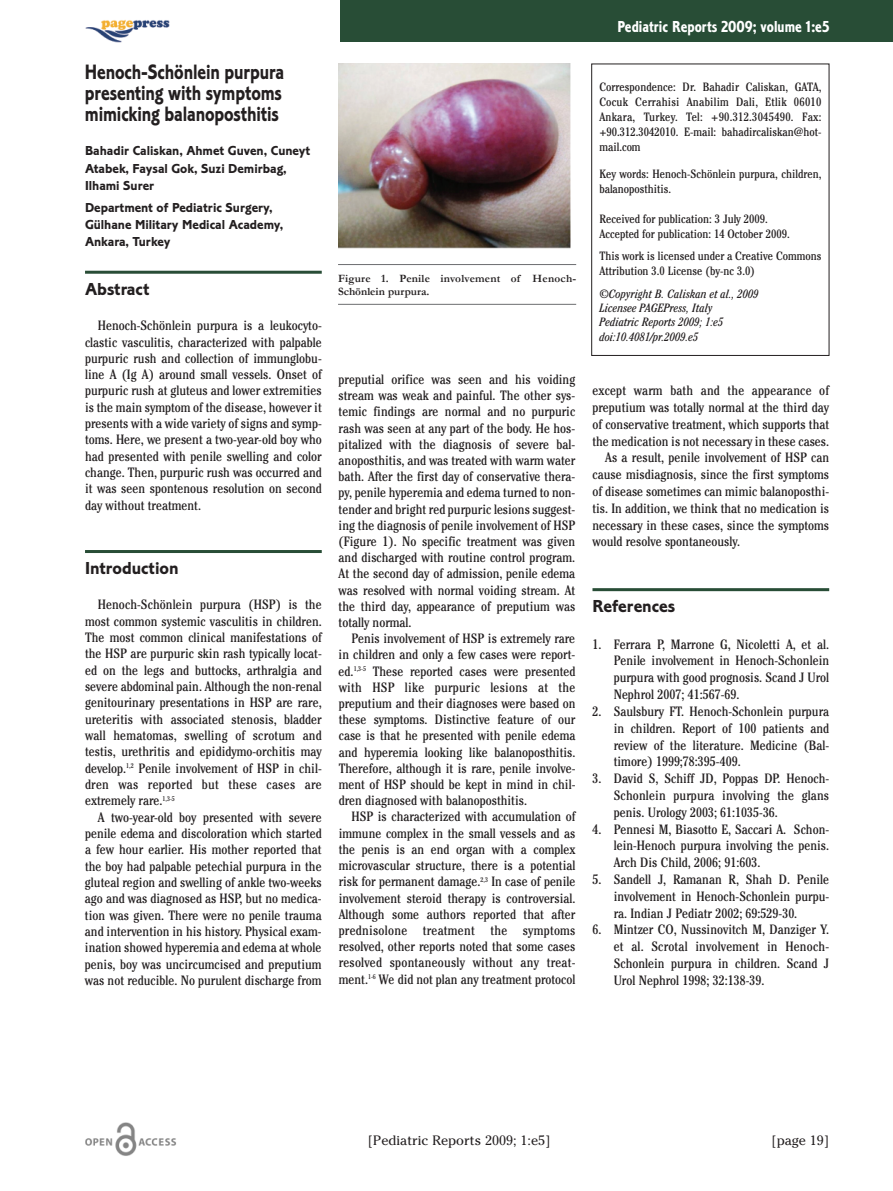
<style>
.page{position:relative;width:893px;height:1191px;background:#fff}
.page>*{position:absolute;margin:0;border:0;box-sizing:border-box;transform-origin:0 0}
.t1{font:21.6px/21.1px "Corinthian Bold Plain";letter-spacing:-.005em;color:#231f20;text-align:justify;scale:.83 1}
.t2{font:18px "Corinthian Bold Plain";color:#231f20}
.t3{font:16.5px "Corinthian Bold Condensed Plain";color:#fff}
.t4{font:condensed 13.5px/16.2px "Cheltenham";color:#231f20;text-align:justify}
.t5{font:13.5px/17.4px "Corinthian Bold Plain";color:#231f20}
.t6{font:13.5px "Cheltenham";color:#231f20}
.t7{font:condensed 12px/15px "Cheltenham";color:#231f20}
.t8{font:italic condensed 12px/14.4px "Cheltenham";color:#231f20}
.t9{font:700 11.25px/13.5px "Garamond";letter-spacing:.02em;color:#231f20}
</style>
<div class="page">
<hr style="left:85px;top:271px;width:237px;height:3px;background:#284d36">
<hr style="left:85px;top:550px;width:237px;height:3px;background:#284d36">
<hr style="left:592px;top:588px;width:237px;height:3px;background:#284d36">
<div style="left:340px;top:0;width:553px;height:42px;background:#284d36"></div>
<img style="left:85px;top:1123px;width:91px;height:33px">
<img style="left:85px;top:20px;width:84px;height:23px">
<img style="left:338px;top:64px;width:233px;height:184px">
<hr style="left:338px;top:264px;width:238px;height:1px;background:#6c6d70">
<hr style="left:338px;top:304px;width:238px;height:1px;background:#6c6d70">
<h1 class="t1" style="left:85px;top:63px;width:241px">Henoch-Schönlein purpura presenting with symptoms mimicking balanoposthitis</h1>
<p class="t5" style="left:85px;top:143px;width:227px">Bahadir Caliskan, Ahmet Guven, Cuneyt<br>Atabek, Faysal Gok, Suzi Demirbag,<br>Ilhami Surer</p>
<p class="t5" style="left:85px;top:200px;width:200px">Department of Pediatric Surgery,<br>Gülhane Military Medical Academy,<br>Ankara, Turkey</p>
<h2 class="t2" style="left:85px;top:283px;width:66px">Abstract</h2>
<p class="t4" style="left:85px;top:319px;width:238px;text-indent:13px">Henoch-Schönlein purpura is a leukocyto&shy;clastic vasculitis, characterized with palpable purpuric rush and collection of immunglobu&shy;line A (Ig A) around small vessels. Onset of purpuric rush at gluteus and lower extremities is the main symptom of the disease, however it presents with a wide variety of signs and symp&shy;toms. Here, we present a two-year-old boy who had presented with penile swelling and color change. Then, purpuric rush was occurred and it was seen spontenous resolution on second day without treatment.</p>
<h2 class="t2" style="left:85px;top:562px;width:95px">Introduction</h2>
<p class="t4" style="left:85px;top:598px;width:238px;text-indent:13px">Henoch-Schönlein purpura (HSP) is the most common systemic vasculitis in children.<br>The most common clinical manifestations of the HSP are purpuric skin rash typically locat&shy;ed on the legs and buttocks, arthralgia and severe abdominal pain. Although the non-renal genitourinary presentations in HSP are rare, ureteritis with associated stenosis, bladder wall hematomas, swelling of scrotum and testis, urethritis and epididymo-orchitis may develop.<sup>1,2</sup> Penile involvement of HSP in chil&shy;dren was reported but these cases are extremely rare.<sup>1,3-5</sup></p>
<p class="t4" style="left:85px;top:810px;width:238px;text-indent:13px">A two-year-old boy presented with severe penile edema and discoloration which started a few hour earlier. His mother reported that the boy had palpable petechial purpura in the gluteal region and swelling of ankle two-weeks ago and was diagnosed as HSP, but no medica&shy;tion was given. There were no penile trauma and intervention in his history. Physical exam&shy;ination showed hyperemia and edema at whole penis, boy was uncircumcised and preputium was not reducible. No purulent discharge from</p>
<p class="t9" style="left:338px;top:272px;width:240px">Figure 1. Penile involvement of Henoch-<br>Schönlein purpura.</p>
<p class="t4" style="left:339px;top:372px;width:238px">preputial orifice was seen and his voiding stream was weak and painful. The other sys&shy;temic findings are normal and no purpuric rash was seen at any part of the body. He hos&shy;pitalized with the diagnosis of severe bal&shy;anoposthitis, and was treated with warm water bath. After the first day of conservative thera&shy;py, penile hyperemia and edema turned to non&shy;tender and bright red purpuric lesions suggest&shy;ing the diagnosis of penile involvement of HSP (Figure 1). No specific treatment was given and discharged with routine control program.<br>At the second day of admission, penile edema was resolved with normal voiding stream. At the third day, appearance of preputium was totally normal.</p>
<p class="t4" style="left:339px;top:631px;width:238px;text-indent:13px">Penis involvement of HSP is extremely rare in children and only a few cases were report&shy;ed.<sup>1,3-5</sup> These reported cases were presented with HSP like purpuric lesions at the preputium and their diagnoses were based on these symptoms. Distinctive feature of our case is that he presented with penile edema and hyperemia looking like balanoposthitis.<br>Therefore, although it is rare, penile involve&shy;ment of HSP should be kept in mind in chil&shy;dren diagnosed with balanoposthitis.</p>
<p class="t4" style="left:339px;top:810px;width:238px;text-indent:13px">HSP is characterized with accumulation of immune complex in the small vessels and as the penis is an end organ with a complex microvascular structure, there is a potential risk for permanent damage.<sup>2,3</sup> In case of penile involvement steroid therapy is controversial.<br>Although some authors reported that after prednisolone treatment the symptoms resolved, other reports noted that some cases resolved spontaneously without any treat&shy;ment.<sup>1-6</sup> We did not plan any treatment protocol</p>
<p class="t3" style="left:617px;top:21px;width:214px">Pediatric Reports 2009; volume 1:e5</p>
<p class="t7" style="left:599px;top:80px;width:224px;text-align:justify">Correspondence: Dr. Bahadir Caliskan, GATA, Cocuk Cerrahisi Anabilim Dali, Etlik 06010<br>Ankara, Turkey. Tel: +90.312.3045490. Fax: +90.312.3042010. E-mail: bahadircaliskan@hot&shy;mail.com</p>
<p class="t7" style="left:599px;top:167px;width:224px">Key words: Henoch-Schönlein purpura, children, balanoposthitis.</p>
<p class="t7" style="left:599px;top:212px;width:192px">Received for publication: 3 July 2009.<br>Accepted for publication: 14 October 2009.</p>
<p class="t7" style="left:599px;top:250px;width:224px;line-height:14.4px">This work is licensed under a Creative Commons<br>Attribution 3.0 License (by-nc 3.0)</p>
<p class="t8" style="left:599px;top:287px;width:161px">©Copyright B. Caliskan et al., 2009<br>Licensee PAGEPress, Italy<br>Pediatric Reports 2009; 1:e5 doi:10.4081/pr.2009.e5</p>
<p class="t4" style="left:592px;top:383px;width:238px">except warm bath and the appearance of</p>
<p class="t4" style="left:592px;top:400px;width:238px">preputium was totally normal at the third day</p>
<p class="t4" style="left:592px;top:417px;width:238px">of conservative treatment, which supports that</p>
<p class="t4" style="left:592px;top:434px;width:238px">the medication is not necessary in these cases.</p>
<p class="t4" style="left:605px;top:451px;width:225px">As a result, penile involvement of HSP can</p>
<p class="t4" style="left:592px;top:467px;width:238px">cause misdiagnosis, since the first symptoms</p>
<p class="t4" style="left:592px;top:484px;width:238px">of disease sometimes can mimic balanoposthi-</p>
<p class="t4" style="left:592px;top:501px;width:238px">tis. In addition, we think that no medication is</p>
<p class="t4" style="left:592px;top:518px;width:238px">necessary in these cases, since the symptoms</p>
<p class="t4" style="left:592px;top:535px;width:149px">would resolve spontaneously.</p>
<h2 class="t2" style="left:592px;top:600px;width:84px">References</h2>
<p class="t4" style="left:614px;top:637px;width:217px;line-height:16.8px;text-indent:-21px">1. Ferrara P, Marrone G, Nicoletti A, et al.<br>Penile involvement in Henoch-Schonlein purpura with good prognosis. Scand J Urol Nephrol 2007; 41:567-69.</p>
<p class="t4" style="left:614px;top:704px;width:217px;line-height:16.8px;text-indent:-21px">2. Saulsbury FT. Henoch-Schonlein purpura in children. Report of 100 patients and review of the literature. Medicine (Bal&shy;timore) 1999;78:395-409.</p>
<p class="t4" style="left:614px;top:771px;width:217px;line-height:16.8px;text-indent:-21px">3. David S, Schiff JD, Poppas DP. Henoch-Schonlein purpura involving the glans penis. Urology 2003; 61:1035-36.</p>
<p class="t4" style="left:614px;top:821px;width:217px;line-height:16.8px;text-indent:-21px">4. Pennesi M, Biasotto E, Saccari A. Schon&shy;lein-Henoch purpura involving the penis.<br>Arch Dis Child, 2006; 91:603.</p>
<p class="t4" style="left:614px;top:872px;width:217px;line-height:16.8px;text-indent:-21px">5. Sandell J, Ramanan R, Shah D. Penile involvement in Henoch-Schonlein purpu&shy;ra. Indian J Pediatr 2002; 69:529-30.</p>
<p class="t4" style="left:614px;top:922px;width:217px;line-height:16.8px;text-indent:-21px">6. Mintzer CO, Nussinovitch M, Danziger Y. et al. Scrotal involvement in Henoch-Schonlein purpura in children. Scand J Urol Nephrol 1998; 32:138-39.</p>
<p class="t6" style="left:368px;top:1132px;width:184px">[Pediatric Reports 2009; 1:e5]</p>
<p class="t6" style="left:771px;top:1132px;width:59px">[page 19]</p>
</div>
